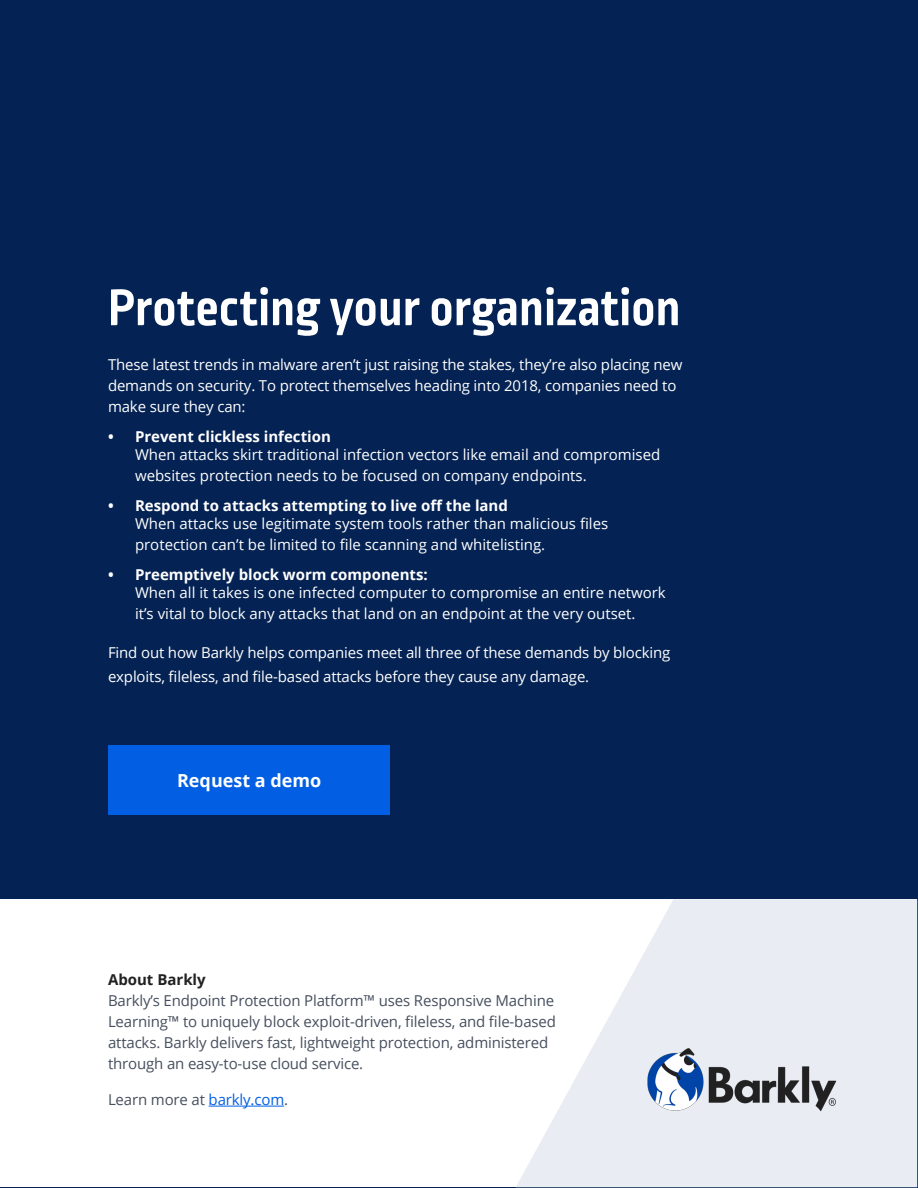
<style>
.page{position:relative;width:918px;height:1188px;background:#042253}
.page>*{position:absolute;margin:0;border:0;box-sizing:border-box;transform-origin:0 0}
.t1{font:700 54px "Ropa Mix Pro";color:#fff}
.Button_Text{font:700 18px "Open Sans";color:#fff}
.t2{font:15px/18px "Open Sans";color:#fff}
.t3{font:15px/21px "Open Sans";letter-spacing:-.01em;color:#464f5e}
.t4{font:700 15px "Open Sans";color:#212121}
.s1{font-weight:700}
.s2{color:#025fe4}
</style>
<div class="page">
<div style="left:1px;top:899px;width:916px;height:288px;background:#fff"></div>
<svg style="left:516px;top:899px;width:401px;height:288px;fill:#e9edf3"></svg>
<img style="left:645px;top:1048px;width:192px;height:64px">
<div style="left:108px;top:746px;width:282px;height:69px;background:#025fe4"></div>
<hr style="left:209px;top:1106px;width:75px;height:1px;background:#025fe4">
<h1 class="t1" style="left:108px;top:277px;width:574px">Protecting your organization</h1>
<p class="t2" style="left:108px;top:354px;width:576px;line-height:21px">These latest trends in malware aren’t just raising the stakes, they’re also placing new demands on security. To protect themselves heading into 2018, companies need to make sure they can:</p>
<p class="t2" style="left:135px;top:427px;width:527px;text-indent:-27px"><span class="s1">• Prevent clickless infection<br></span>When attacks skirt traditional infection vectors like email and compromised</p>
<p class="t2" style="left:135px;top:466px;width:453px">websites protection needs to be focused on company endpoints.</p>
<p class="t2" style="left:135px;top:496px;width:475px;text-indent:-27px"><span class="s1">• Respond to attacks attempting to live off the land<br></span>When attacks use legitimate system tools rather than malicious files</p>
<p class="t2" style="left:135px;top:535px;width:412px">protection can’t be limited to file scanning and whitelisting.</p>
<p class="t2" style="left:135px;top:565px;width:532px;text-indent:-27px"><span class="s1">• Preemptively block worm components:<br></span>When all it takes is one infected computer to compromise an entire network</p>
<p class="t2" style="left:135px;top:604px;width:502px">it’s vital to block any attacks that land on an endpoint at the very outset.</p>
<p class="t2" style="left:108px;top:640px;width:564px;line-height:24px">Find out how Barkly helps companies meet all three of these demands by blocking exploits, fileless, and file-based attacks before they cause any damage.</p>
<p class="Button_Text" style="left:177px;top:768px;width:146px">Request a demo</p>
<p class="t4" style="left:108px;top:969px;width:99px">About Barkly</p>
<p class="t3" style="left:108px;top:990px;width:449px">Barkly’s Endpoint Protection Platform™ uses Responsive Machine Learning™ to uniquely block exploit-driven, fileless, and file-based attacks. Barkly delivers fast, lightweight protection, administered through an easy-to-use cloud service.</p>
<p class="t3" style="left:108px;top:1089px;width:182px">Learn more at <span class="s2">barkly.com</span>.</p>
</div>
